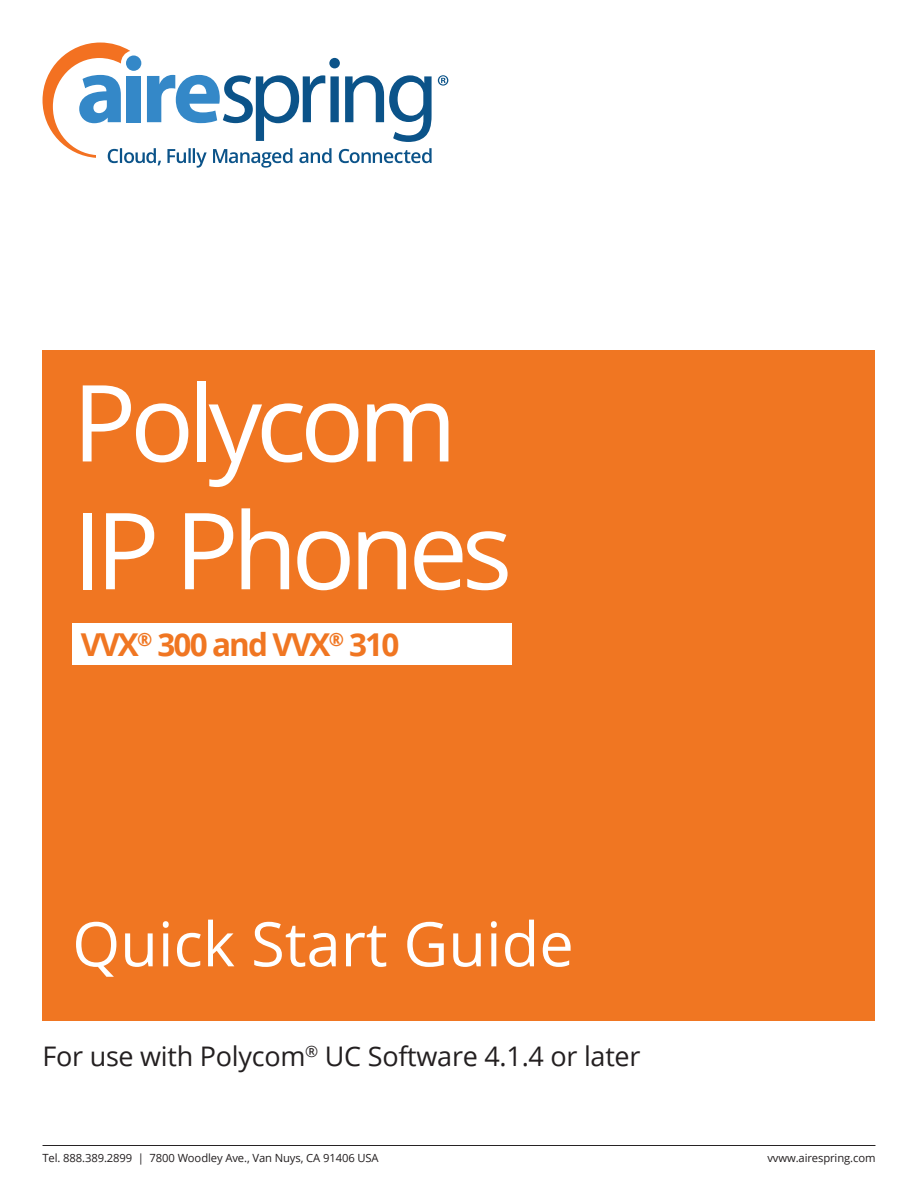
<style>
.page{position:relative;width:918px;height:1188px;background:#fff}
.page>*{position:absolute;margin:0;border:0;box-sizing:border-box;transform-origin:0 0}
.t1{font:106.5px/127.8px "Open Sans";letter-spacing:-.06em;color:#fff}
.t2{font:61.5px "Open Sans";color:#fff}
.t3{font:700 31.5px "Open Sans";letter-spacing:-.06em;color:#f07622}
.Intro_text{font:27px "Open Sans";letter-spacing:-.01em;color:#231f20}
.t4{font:11.25px "Open Sans";letter-spacing:-.01em;color:#231f20}
</style>
<div class="page">
<hr style="left:43px;top:1145px;width:832px;height:1px;background:#231f20">
<svg style="left:43px;top:43px;width:389px;height:125px"></svg>
<svg style="left:438px;top:75px;width:10px;height:11px"></svg>
<div style="left:43px;top:350px;width:832px;height:670px;background:#f07622"></div>
<div style="left:72px;top:624px;width:439px;height:41px;background:#fff"></div>
<p class="t1" style="left:72px;top:356px;width:442px">Polycom<br>IP Phones</p>
<p class="t3" style="left:81px;top:623px;width:320px">VVX<sup>®</sup> 300 and VVX<sup>®</sup> 310</p>
<p class="t2" style="left:72px;top:902px;width:503px">Quick Start Guide</p>
<p class="Intro_text" style="left:43px;top:1038px;width:599px">For use with Polycom<sup>®</sup> UC Software 4.1.4 or later</p>
<p class="t4" style="left:43px;top:1150px;width:338px">Tel. 888.389.2899 | 7800 Woodley Ave., Van Nuys, CA 91406 USA</p>
<p class="t4" style="left:767px;top:1150px;width:110px">vvww.airespring.com</p>
</div>
